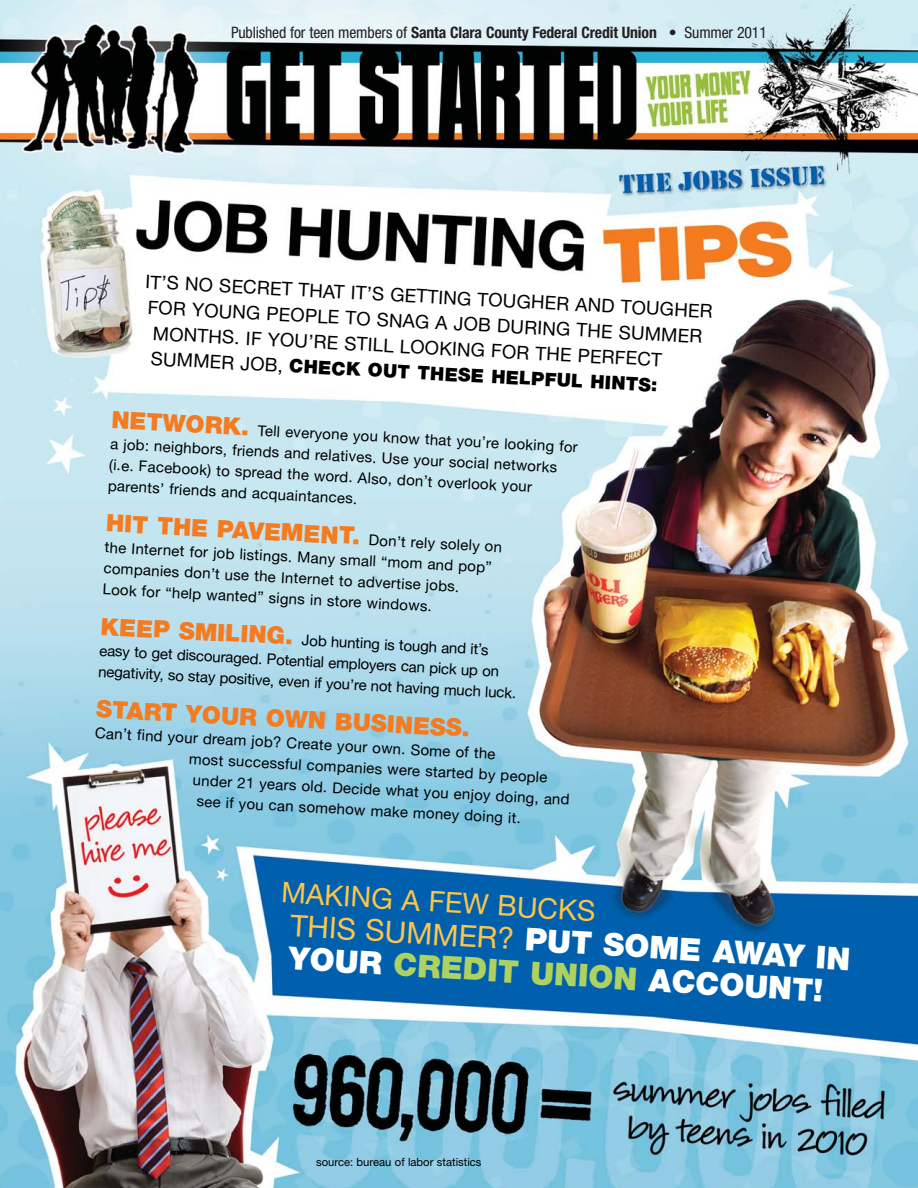
<style>
.page{position:relative;width:918px;height:1188px;background:#fff}
.page>*{position:absolute;margin:0;border:0;box-sizing:border-box;transform-origin:0 0}
.t1{font:900 31.5px/33px "Helvetica Neue";color:#fff}
.t2{font:28.5px "Helvetica Neue";color:#fcc54a}
.t3{font:900 24px "Helvetica Neue";color:#f47b20}
.t4{font:18.75px "Helvetica Neue";color:#000}
.t5{font:900 18.75px "Helvetica Neue";color:#000}
.t6{font:condensed 15.75px "Helvetica Neue";letter-spacing:-.01em;color:#231f20}
.t7{font:15px/21px "Helvetica Neue";color:#000}
.t8{font:11.25px "Helvetica Neue";color:#000}
.s1{font-weight:700}
.s2{font-weight:400}
.s3{font-weight:900;font-size:24px;color:#f47b20}
.s4{font-weight:400;font-size:30px;color:#fcc54a}
.s5{color:#add261}
</style>
<div class="page">
<img style="left:0;top:0;width:918px;height:1188px">
<p class="t6" style="left:231px;top:27px;width:537px">Published for teen members of <span class="s1">Santa Clara County Federal Credit Union</span> • Summer 2011</p>
<p class="t4" style="left:146px;top:275px;width:569px;rotate:3deg">IT’S NO SECRET THAT IT’S GETTING TOUGHER AND TOUGHER</p>
<p class="t4" style="left:148px;top:301px;width:557px;rotate:3deg">FOR YOUNG PEOPLE TO SNAG A JOB DURING THE SUMMER</p>
<p class="t4" style="left:153px;top:326px;width:511px;rotate:3deg">MONTHS. IF YOU’RE STILL LOOKING FOR THE PERFECT</p>
<p class="t5" style="left:151px;top:352px;width:509px;rotate:3deg"><span class="s2">SUMMER JOB,</span> CHECK OUT THESE HELPFUL HINTS:</p>
<p class="t7" style="left:112px;top:414px;width:469px;rotate:3deg"><span class="s3">NETWORK.</span> Tell everyone you know that you’re looking for a job: neighbors, friends and relatives. Use your social networks (i.e. Facebook) to spread the word. Also, don’t overlook your parents’ friends and acquaintances.</p>
<p class="t7" style="left:106px;top:517px;width:398px;rotate:3deg"><span class="s3">HIT THE PAVEMENT.</span> Don’t rely solely on the Internet for job listings. Many small “mom and pop” companies don’t use the Internet to advertise jobs.<br>Look for “help wanted” signs in store windows.</p>
<p class="t7" style="left:101px;top:620px;width:420px;rotate:3deg"><span class="s3">KEEP SMILING.</span> Job hunting is tough and it’s easy to get discouraged. Potential employers can pick up on negativity, so stay positive, even if you’re not having much luck.</p>
<h3 class="t3" style="left:97px;top:700px;width:376px;rotate:3deg">START YOUR OWN BUSINESS.</h3>
<p class="t7" style="left:96px;top:724px;width:403px;rotate:3deg">Can’t find your dream job? Create your own. Some of the</p>
<p class="t7" style="left:190px;top:750px;width:360px;rotate:3deg">most successful companies were started by people</p>
<p class="t7" style="left:193px;top:771px;width:379px;rotate:3deg">under 21 years old. Decide what you enjoy doing, and</p>
<p class="t7" style="left:197px;top:792px;width:326px;rotate:3deg">see if you can somehow make money doing it.</p>
<h2 class="t2" style="left:282px;top:883px;width:316px;rotate:3deg">MAKING A FEW BUCKS</h2>
<h1 class="t1" style="left:291px;top:914px;width:562px;rotate:3deg"><span class="s4">THIS SUMMER?</span> PUT SOME AWAY IN<br>YOUR <span class="s5">CREDIT UNION</span> ACCOUNT!</h1>
<p class="t8" style="left:316px;top:1158px;width:167px">source: bureau of labor statistics</p>
</div>
